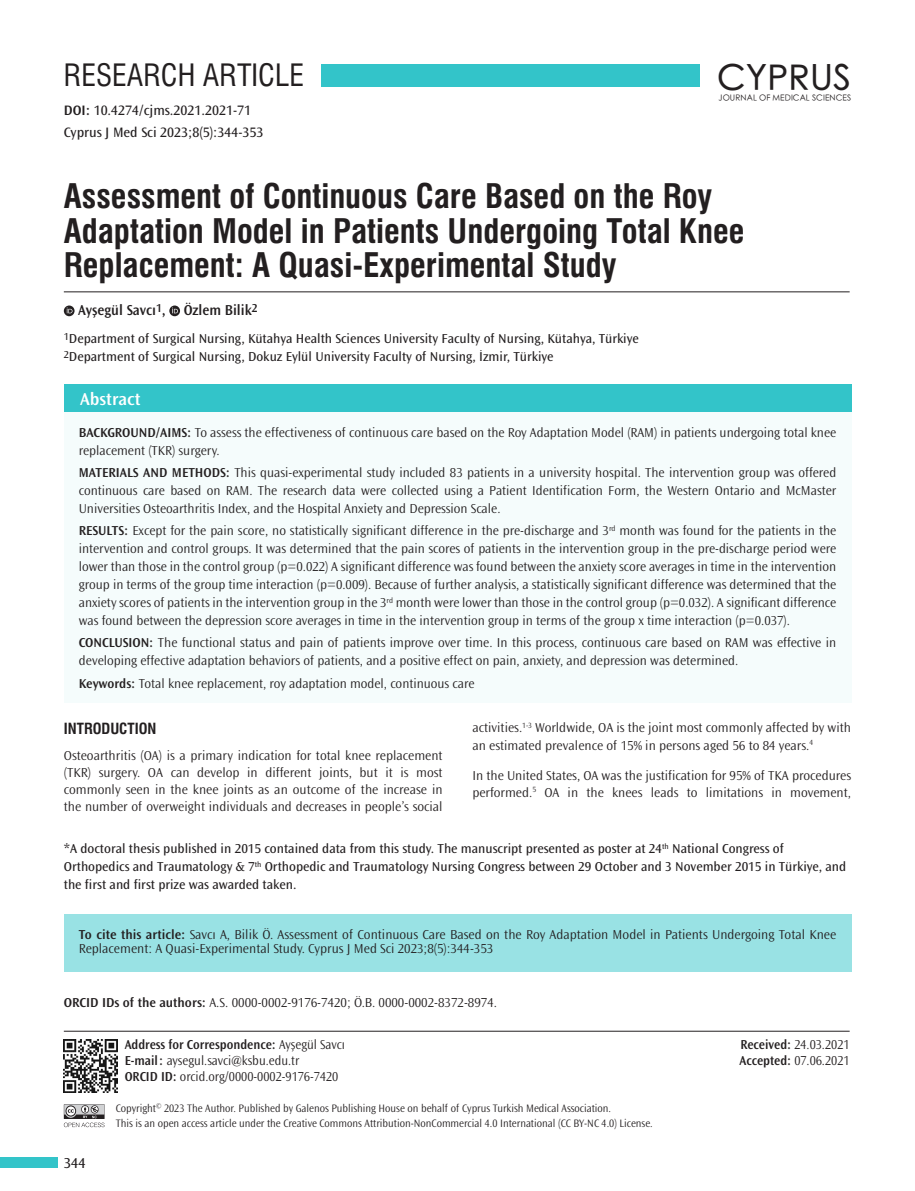
<style>
.page{position:relative;width:915px;height:1191px;background:#fff}
.page>*{position:absolute;margin:0;border:0;box-sizing:border-box;transform-origin:0 0}
.t1{font:500 35.1px "ST Heiti SC";letter-spacing:.01em;color:#231f20}
.BASLIK{font:33px/34.5px "Swiss Condensed Bold Tr";color:#231f20}
.t2{font:30px "Swiss Condensed Tr";color:#231f20}
.t3{font:600 18px "Ocean Sans Std";color:#fff}
.YAZARLAR{font:600 15px "Ocean Sans Std";color:#231f20;scale:.96 1}
.ARA_BASLIK{font:15px "Swiss Condensed Bold Tr";color:#231f20}
.t4{font:15px "Ocean Sans Std";color:#231f20}
.KISA_AD{font:14.25px "Ocean Sans Std";color:#231f20}
.DOI{font:14.25px "Ocean Sans Std";color:#231f20}
.OZET{font:300 13.5px/18px "Ocean Sans Std";color:#231f20}
.YAZI{font:300 13.5px/17.2px "Ocean Sans Std";color:#231f20}
.KURUM{font:13.5px/18px "Ocean Sans Std";color:#231f20}
.CİTE_AS{font:300 13.5px/13.5px "Ocean Sans Std";color:#231f20}
.OZET-2{font:300 13.5px "Ocean Sans Std";color:#231f20;scale:.95 1}
.ORCID{font:300 13.5px "Ocean Sans Std";color:#231f20}
.t5{font:600 13.5px "Ocean Sans Std";color:#231f20;scale:.95 1}
.t6{font:300 11.25px/15px "Ocean Sans Std";color:#231f20;scale:.95 1}
.t7{font:300 8.25px "ST Heiti SC";letter-spacing:.01em;color:#231f20}
.s1{font-weight:600}
.s2{font-weight:300}
</style>
<div class="page">
<div style="left:321px;top:64px;width:378px;height:22px;background:#33c4c9"></div>
<svg style="left:64px;top:1104px;width:40px;height:23px"></svg>
<div style="left:0;top:1157px;width:57px;height:11px;background:#33c4c9"></div>
<img style="left:64px;top:1039px;width:53px;height:53px">
<svg style="left:64px;top:305px;width:10px;height:11px"></svg>
<svg style="left:67px;top:307px;width:5px;height:6px"></svg>
<svg style="left:169px;top:305px;width:11px;height:11px"></svg>
<svg style="left:172px;top:307px;width:6px;height:6px"></svg>
<hr style="left:64px;top:291px;width:785px;height:1px;background:#231f20">
<div style="left:64px;top:384px;width:786px;height:28px;background:#33c4c9"></div>
<hr style="left:64px;top:1030px;width:785px;height:1px;background:#231f20">
<div style="left:64px;top:412px;width:786px;height:290px;background:#f5fcfc"></div>
<div style="left:64px;top:914px;width:786px;height:58px;background:#99e2e4"></div>
<h3 class="t2" style="left:64px;top:57px;width:242px">RESEARCH ARTICLE</h3>
<h1 class="t1" style="left:717px;top:60px;width:135px">CYPRUS</h1>
<p class="t7" style="left:718px;top:91px;width:134px">JOURNAL OF MEDICAL SCIENCES</p>
<p class="DOI" style="left:64px;top:102px;width:189px"><span class="s1">DOI:</span> 10.4274/cjms.2021.2021-71</p>
<p class="KISA_AD" style="left:64px;top:124px;width:201px">Cyprus J Med Sci 2023;8(5):344-353</p>
<p class="BASLIK" style="left:64px;top:179px;width:682px">Assessment of Continuous Care Based on the Roy<br>Adaptation Model in Patients Undergoing Total Knee<br>Replacement: A Quasi-Experimental Study</p>
<p class="YAZARLAR" style="left:78px;top:302px;width:188px">Ayşegül Savcı<sup>1</sup>, Özlem Bilik<sup>2</sup></p>
<p class="KURUM" style="left:64px;top:330px;width:576px"><sup>1</sup>Department of Surgical Nursing, Kütahya Health Sciences University Faculty of Nursing, Kütahya, Türkiye</p>
<p class="KURUM" style="left:64px;top:348px;width:491px"><sup>2</sup>Department of Surgical Nursing, Dokuz Eylül University Faculty of Nursing, İzmir, Türkiye</p>
<p class="t3" style="left:80px;top:389px;width:62px">Abstract</p>
<p class="OZET" style="left:79px;top:423px;width:758px"><span class="s1">BACKGROUND/AIMS:</span> To assess the effectiveness of continuous care based on the Roy Adaptation Model (RAM) in patients undergoing total knee replacement (TKR) surgery.</p>
<p class="OZET" style="left:79px;top:463px;width:758px;text-align:justify"><span class="s1">MATERIALS AND METHODS:</span> This quasi-experimental study included 83 patients in a university hospital. The intervention group was offered continuous care based on RAM. The research data were collected using a Patient Identification Form, the Western Ontario and McMaster Universities Osteoarthritis Index, and the Hospital Anxiety and Depression Scale.</p>
<p class="OZET" style="left:79px;top:522px;width:758px;text-align:justify"><span class="s1">RESULTS:</span> Except for the pain score, no statistically significant difference in the pre-discharge and 3<sup>rd</sup> month was found for the patients in the intervention and control groups. It was determined that the pain scores of patients in the intervention group in the pre-discharge period were lower than those in the control group (p=0.022) A significant difference was found between the anxiety score averages in time in the intervention group in terms of the group time interaction (p=0.009). Because of further analysis, a statistically significant difference was determined that the anxiety scores of patients in the intervention group in the 3<sup>rd</sup> month were lower than those in the control group (p=0.032). A significant difference was found between the depression score averages in time in the intervention group in terms of the group x time interaction (p=0.037).</p>
<p class="OZET" style="left:79px;top:634px;width:758px"><span class="s1">CONCLUSION:</span> The functional status and pain of patients improve over time. In this process, continuous care based on RAM was effective in developing effective adaptation behaviors of patients, and a positive effect on pain, anxiety, and depression was determined.</p>
<p class="OZET" style="left:79px;top:674px;width:397px"><span class="s1">Keywords:</span> Total knee replacement, roy adaptation model, continuous care</p>
<p class="ARA_BASLIK" style="left:64px;top:719px;width:94px">INTRODUCTION</p>
<p class="YAZI" style="left:64px;top:747px;width:380px;text-align:justify">Osteoarthritis (OA) is a primary indication for total knee replacement (TKR) surgery. OA can develop in different joints, but it is most commonly seen in the knee joints as an outcome of the increase in the number of overweight individuals and decreases in people’s social</p>
<p class="YAZI" style="left:472px;top:719px;width:380px">activities.<sup>1-3</sup> Worldwide, OA is the joint most commonly affected by with an estimated prevalence of 15% in persons aged 56 to 84 years.<sup>4</sup></p>
<p class="YAZI" style="left:472px;top:767px;width:380px">In the United States, OA was the justification for 95% of TKA procedures performed.<sup>5</sup> OA in the knees leads to limitations in movement,</p>
<p class="KURUM" style="left:64px;top:840px;width:783px">*A doctoral thesis published in 2015 contained data from this study. The manuscript presented as poster at 24<sup>th</sup> National Congress of<br>Orthopedics and Traumatology &amp; 7<sup>th</sup> Orthopedic and Traumatology Nursing Congress between 29 October and 3 November 2015 in Türkiye, and the first and first prize was awarded taken.</p>
<p class="CİTE_AS" style="left:79px;top:928px;width:758px"><span class="s1">To cite this article:</span> Savcı A, Bilik Ö. Assessment of Continuous Care Based on the Roy Adaptation Model in Patients Undergoing Total Knee<br>Replacement: A Quasi-Experimental Study. Cyprus J Med Sci 2023;8(5):344-353</p>
<p class="ORCID" style="left:64px;top:995px;width:434px"><span class="s1">ORCID IDs of the authors:</span> A.S. 0000-0002-9176-7420; Ö.B. 0000-0002-8372-8974.</p>
<p class="t5" style="left:125px;top:1037px;width:233px">Address for Correspondence: <span class="s2">Ayşegül Savcı</span></p>
<p class="OZET-2" style="left:125px;top:1053px;width:185px"><span class="s1">E-mail:</span> aysegul.savci@ksbu.edu.tr</p>
<p class="OZET-2" style="left:125px;top:1069px;width:226px"><span class="s1">ORCID ID:</span> orcid.org/0000-0002-9176-7420</p>
<p class="t4" style="left:64px;top:1154px;width:24px">344</p>
<p class="t6" style="left:116px;top:1101px;width:566px">Copyright<sup>©</sup> 2023 The Author. Published by Galenos Publishing House on behalf of Cyprus Turkish Medical Association.<br>This is an open access article under the Creative Commons Attribution-NonCommercial 4.0 International (CC BY-NC 4.0) License.</p>
<p class="OZET-2" style="left:740px;top:1037px;width:116px"><span class="s1">Received:</span> 24.03.2021</p>
<p class="OZET-2" style="left:739px;top:1053px;width:117px"><span class="s1">Accepted:</span> 07.06.2021</p>
</div>
